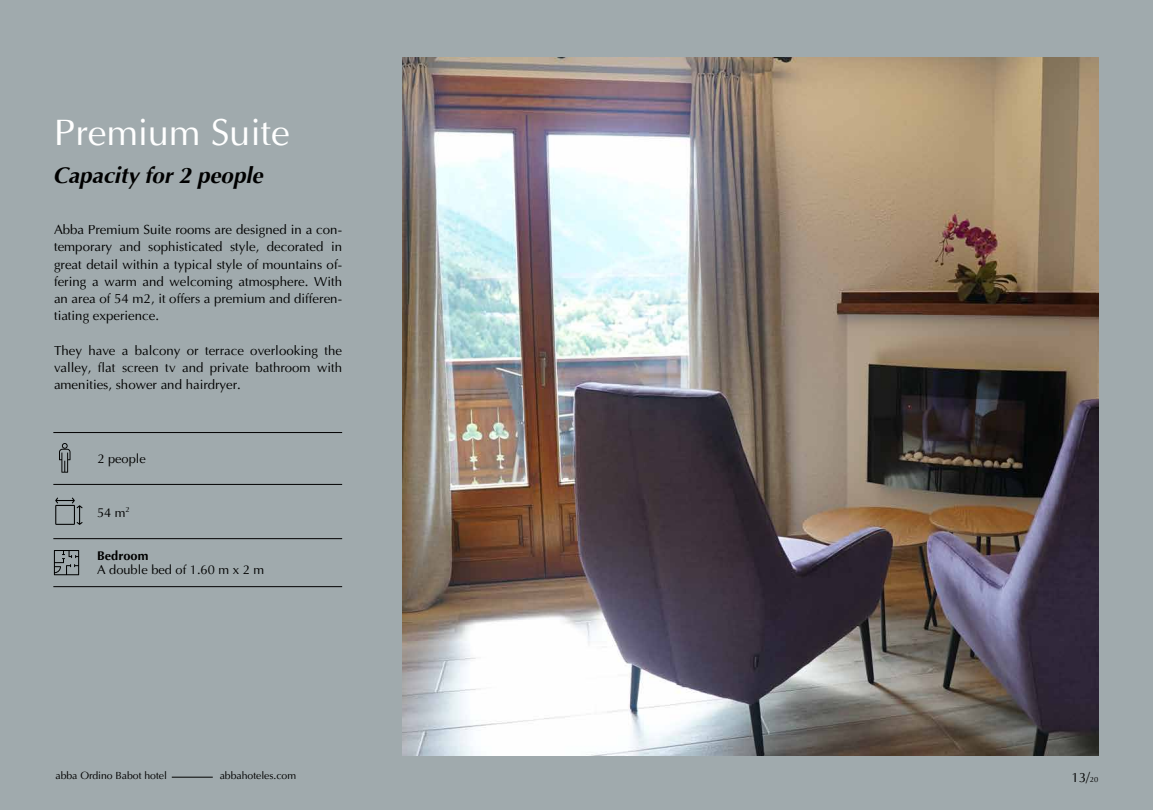
<style>
.page{position:relative;width:1153px;height:810px;background:#a0aaad}
.page>*{position:absolute;margin:0;border:0;box-sizing:border-box;transform-origin:0 0}
.t1{font:37.5px "Ottawa Plain";color:#fff}
.t2{font:italic 700 22.5px "Ottawa";letter-spacing:-.005em;color:#000}
.t3{font:13.5px "Ottawa Plain";color:#000}
.t4{font:13.27px/17.2px "Ottawa Plain";color:#000;text-align:justify}
.t5{font:12.83px "Ottawa Plain";color:#000}
.t6{font:700 12.83px "Ottawa";color:#000}
.t7{font:10.5px "Ottawa Plain";letter-spacing:-.005em;color:#000}
.s1{font-size:7.5px}
</style>
<div class="page">
<hr style="left:53px;top:586px;width:289px;height:1px;background:#000">
<img style="left:403px;top:57px;width:695px;height:699px">
<hr style="left:53px;top:538px;width:289px;height:1px;background:#000">
<hr style="left:53px;top:432px;width:289px;height:1px;background:#000">
<hr style="left:53px;top:484px;width:289px;height:1px;background:#000">
<svg style="left:59px;top:443px;width:11px;height:30px"></svg>
<svg style="left:55px;top:498px;width:28px;height:27px"></svg>
<svg style="left:54px;top:550px;width:25px;height:25px"></svg>
<hr style="left:172px;top:777px;width:41px;height:1px;background:#000">
<h1 class="t1" style="left:55px;top:111px;width:237px">Premium Suite</h1>
<h2 class="t2" style="left:53px;top:161px;width:211px">Capacity for 2 people</h2>
<p class="t4" style="left:54px;top:221px;width:290px">Abba Premium Suite rooms are designed in a con&shy;temporary and sophisticated style, decorated in great detail within a typical style of mountains of&shy;fering a warm and welcoming atmosphere. With an area of 54 m2, it offers a premium and differen&shy;tiating experience.</p>
<p class="t4" style="left:54px;top:342px;width:290px">They have a balcony or terrace overlooking the valley, flat screen tv and private bathroom with amenities, shower and hairdryer.</p>
<p class="t5" style="left:97px;top:451px;width:50px">2 people</p>
<p class="t5" style="left:97px;top:505px;width:34px">54 m<sup>2</sup></p>
<p class="t6" style="left:97px;top:548px;width:53px">Bedroom</p>
<p class="t5" style="left:97px;top:562px;width:169px">A double bed of 1.60 m x 2 m</p>
<p class="t7" style="left:56px;top:770px;width:113px">abba Ordino Babot hotel</p>
<p class="t7" style="left:220px;top:770px;width:78px">abbahoteles.com</p>
<p class="t3" style="left:1071px;top:769px;width:28px">13/<span class="s1">20</span></p>
</div>
